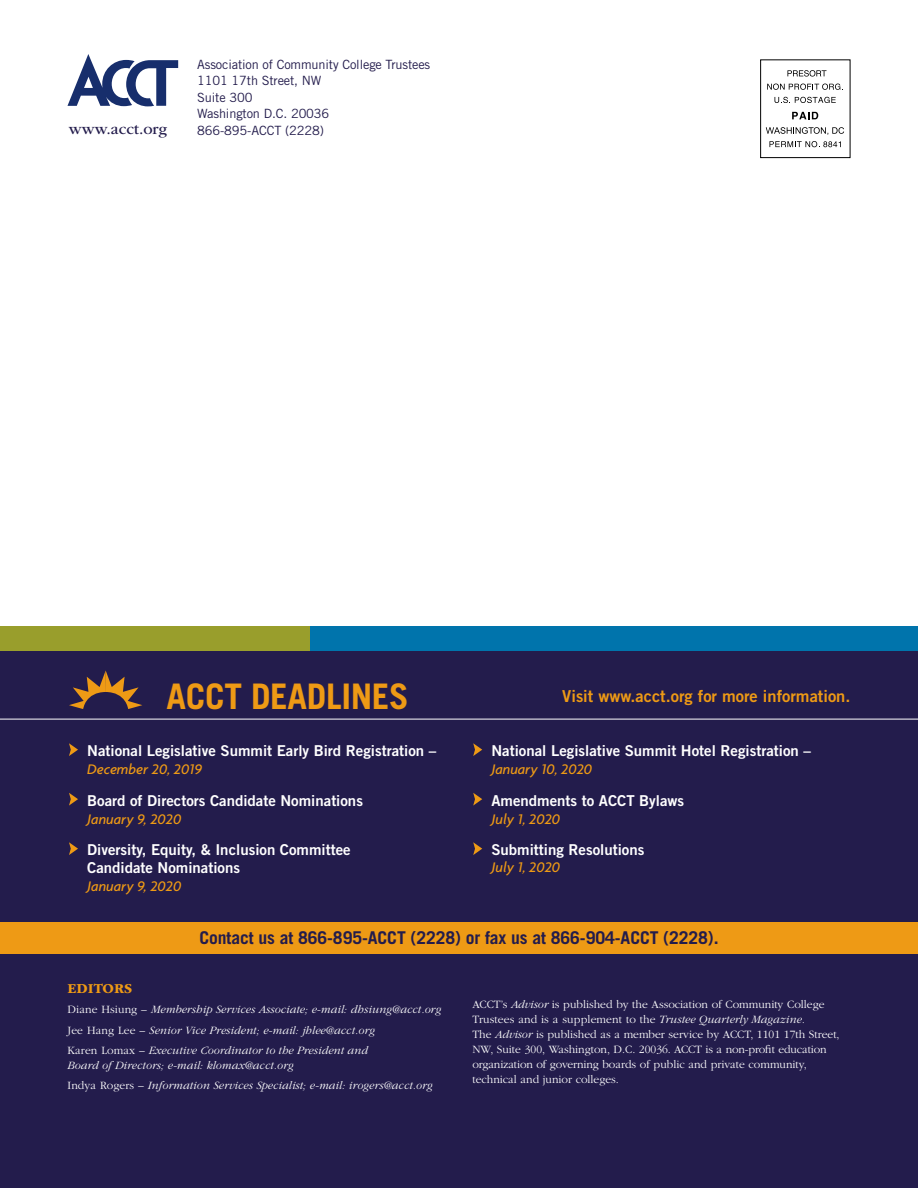
<style>
.page{position:relative;width:918px;height:1188px;background:#fff}
.page>*{position:absolute;margin:0;border:0;box-sizing:border-box;transform-origin:0 0}
.t1{font:700 35.25px "Trade Gothic LT Std";letter-spacing:-.01em;color:#ee9a15}
.t2{font:700 17.7px "Trade Gothic LT Std";letter-spacing:-.005em;color:#231c4c}
.t3{font:16.5px "Trade Gothic LT Std Bd 2";color:#ee9a15}
.t4{font:16.2px "ITC Garamond Std";color:#231c4c}
.t5{font:15px/18px "Trade Gothic LT Std Bd 2";color:#fff}
.t6{font:italic 500 15px "Agenda";color:#ee9a15}
.t7{font:700 14.25px "ITC Garamond Std";color:#ee9a15}
.t8{font:12.75px/16.5px "Trade Gothic LT Std";letter-spacing:-.01em;color:#231c4c}
.t9{font:300 11.7px/15px "ITC Garamond Std";color:#fff}
.t10{font:italic 300 11.7px/20.4px "ITC Garamond Std";letter-spacing:.01em;color:#fff}
.s1{font-style:normal}
.s2{font-style:italic}
</style>
<div class="page">
<div style="left:760px;top:59px;width:90px;height:99px;border:1px solid #000"></div>
<svg style="left:775px;top:97px;width:61px;height:6px"></svg>
<svg style="left:769px;top:141px;width:72px;height:6px"></svg>
<svg style="left:792px;top:112px;width:26px;height:7px"></svg>
<svg style="left:766px;top:127px;width:78px;height:8px"></svg>
<svg style="left:767px;top:84px;width:76px;height:6px"></svg>
<svg style="left:787px;top:70px;width:40px;height:7px"></svg>
<svg style="left:68px;top:54px;width:110px;height:52px"></svg>
<div style="left:0;top:651px;width:918px;height:537px;background:#231c4c"></div>
<div style="left:0;top:626px;width:310px;height:25px;background:#999e2c"></div>
<div style="left:310px;top:626px;width:608px;height:25px;background:#0074ac"></div>
<svg style="left:69px;top:671px;width:73px;height:38px"></svg>
<div style="left:0;top:922px;width:918px;height:32px;background:#ee9a15"></div>
<svg style="left:69px;top:743px;width:9px;height:13px"></svg>
<svg style="left:69px;top:793px;width:9px;height:13px"></svg>
<svg style="left:69px;top:842px;width:9px;height:13px"></svg>
<svg style="left:473px;top:743px;width:9px;height:13px"></svg>
<svg style="left:473px;top:793px;width:9px;height:13px"></svg>
<svg style="left:473px;top:842px;width:9px;height:13px"></svg>
<hr style="left:0;top:719px;width:918px;height:1px;background:#fff">
<h3 class="t4" style="left:69px;top:120px;width:100px">www.acct.org</h3>
<p class="t8" style="left:197px;top:56px;width:235px">Association of Community College Trustees<br>1101 17th Street, NW<br>Suite 300<br>Washington D.C. 20036<br>866-895-ACCT (2228)</p>
<h1 class="t1" style="left:167px;top:675px;width:244px">ACCT DEADLINES</h1>
<p class="t5" style="left:87px;top:741px;width:351px">National Legislative Summit Early Bird Registration –</p>
<p class="t6" style="left:87px;top:760px;width:116px">December 20, 2019</p>
<p class="t5" style="left:87px;top:791px;width:277px">Board of Directors Candidate Nominations</p>
<p class="t6" style="left:87px;top:810px;width:96px">January 9, 2020</p>
<p class="t5" style="left:87px;top:840px;width:265px">Diversity, Equity, &amp; Inclusion Committee<br>Candidate Nominations</p>
<p class="t6" style="left:87px;top:877px;width:96px">January 9, 2020</p>
<h3 class="t3" style="left:562px;top:686px;width:290px">Visit www.acct.org for more information.</h3>
<p class="t5" style="left:491px;top:741px;width:321px">National Legislative Summit Hotel Registration –</p>
<p class="t6" style="left:491px;top:760px;width:102px">January 10, 2020</p>
<p class="t5" style="left:491px;top:791px;width:194px">Amendments to ACCT Bylaws</p>
<p class="t6" style="left:491px;top:810px;width:70px">July 1, 2020</p>
<p class="t5" style="left:491px;top:840px;width:154px">Submitting Resolutions</p>
<p class="t6" style="left:491px;top:858px;width:70px">July 1, 2020</p>
<h2 class="t2" style="left:199px;top:927px;width:521px">Contact us at 866-895-ACCT (2228) or fax us at 866-904-ACCT (2228).</h2>
<p class="t7" style="left:68px;top:980px;width:66px">EDITORS</p>
<p class="t10" style="left:68px;top:999px;width:375px"><span class="s1">Diane Hsiung –</span> Membership Services Associate; e-mail: dhsiung@acct.org<br><span class="s1">Jee Hang Lee –</span> Senior Vice President; e-mail: jhlee@acct.org<br><span class="s1">Karen Lomax –</span> Executive Coordinator to the President and</p>
<p class="t10" style="left:68px;top:1055px;width:367px">Board of Directors; e-mail: klomax@acct.org<br><span class="s1">Indya Rogers –</span> Information Services Specialist; e-mail: irogers@acct.org</p>
<p class="t9" style="left:472px;top:997px;width:369px">ACCT’s <span class="s2">Advisor</span> is published by the Association of Community College Trustees and is a supplement to the <span class="s2">Trustee Quarterly Magazine.<br></span>The <span class="s2">Advisor</span> is published as a member service by ACCT, 1101 17th Street, NW, Suite 300, Washington, D.C. 20036. ACCT is a non-profit education organization of governing boards of public and private community, technical and junior colleges.</p>
</div>
